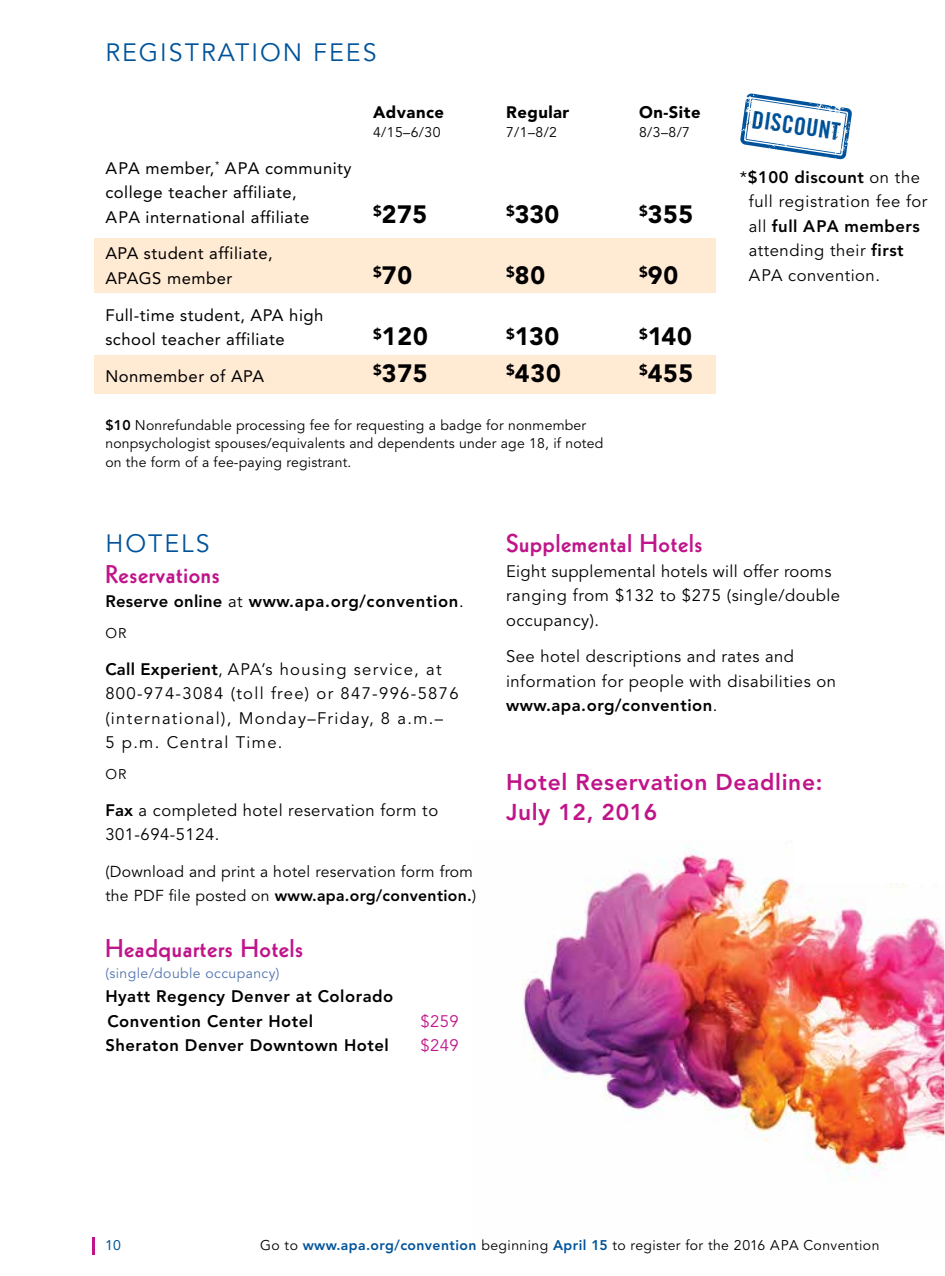
<style>
.page{position:relative;width:945px;height:1276px;background:#fff}
.page>*{position:absolute;margin:0;border:0;box-sizing:border-box;transform-origin:0 0}
.t1{font:800 24.85px "Kabel";letter-spacing:.03em;color:#c0158a}
.t2{font:900 24.85px "Avenir LT Std";letter-spacing:.025em;color:#000}
.t3{font:24.85px "Avenir LT Std";letter-spacing:.08em;color:#00539b}
.t4{font:24.15px "Trade Gothic LT Std Bd Cn 20";color:#00539b}
.t5{font:800 22.75px/29.8px "Avenir LT Std";letter-spacing:.03em;color:#c0158a}
.t6{font:16.62px/24.5px "Avenir LT Std";letter-spacing:.03em;color:#000}
.t7{font:16.62px/24.5px "Avenir LT Std";letter-spacing:.03em;color:#000}
.t8{font:16.62px/24.5px "Avenir LT Std";letter-spacing:.08em;color:#000}
.t9{font:800 16.62px/24.5px "Avenir LT Std";letter-spacing:.03em;color:#000}
.t10{font:900 16.62px "Avenir LT Std";letter-spacing:.03em;color:#000}
.t11{font:16.62px "Avenir LT Std";letter-spacing:.03em;color:#c0158a}
.t12{font:15.75px/24.5px "Avenir LT Std";letter-spacing:.02em;color:#000}
.t13{font:14px/18.4px "Avenir LT Std";letter-spacing:.015em;color:#000}
.t14{font:14px "Avenir LT Std";letter-spacing:.03em;color:#5174b1}
.t15{font:14px "Avenir LT Std";color:#00539b}
.s1{font-weight:800}
.s2{font-weight:400}
.s3{font-weight:800;color:#00539b}
</style>
<div class="page">
<svg style="left:740px;top:93px;width:112px;height:67px"></svg>
<div style="left:94px;top:239px;width:621px;height:54px;background:#ffead4"></div>
<div style="left:94px;top:356px;width:621px;height:38px;background:#ffead4"></div>
<svg style="left:93px;top:1237px;width:2px;height:17px"></svg>
<img style="left:522px;top:841px;width:422px;height:340px">
<h1 class="t3" style="left:105px;top:38px;width:273px">REGISTRATION FEES</h1>
<p class="t7" style="left:105px;top:156px;width:248px">APA member,<sup>*</sup> APA community college teacher affiliate,<br>APA international affiliate</p>
<p class="t7" style="left:105px;top:241px;width:169px">APA student affiliate,<br>APAGS member</p>
<p class="t7" style="left:105px;top:303px;width:220px">Full-time student, APA high school teacher affiliate</p>
<p class="t10" style="left:373px;top:103px;width:73px">Advance</p>
<p class="t10" style="left:506px;top:103px;width:65px">Regular</p>
<p class="t10" style="left:639px;top:103px;width:63px">On-Site</p>
<p class="t13" style="left:373px;top:123px;width:69px">4/15–6/30</p>
<p class="t13" style="left:506px;top:123px;width:53px">7/1–8/2</p>
<p class="t13" style="left:639px;top:123px;width:53px">8/3–8/7</p>
<h1 class="t2" style="left:373px;top:199px;width:56px"><sup>$</sup>275</h1>
<h1 class="t2" style="left:506px;top:199px;width:55px"><sup>$</sup>330</h1>
<h1 class="t2" style="left:639px;top:199px;width:56px"><sup>$</sup>355</h1>
<h1 class="t2" style="left:373px;top:260px;width:41px"><sup>$</sup>70</h1>
<h1 class="t2" style="left:506px;top:260px;width:41px"><sup>$</sup>80</h1>
<h1 class="t2" style="left:639px;top:260px;width:41px"><sup>$</sup>90</h1>
<h1 class="t2" style="left:373px;top:321px;width:56px"><sup>$</sup>120</h1>
<h1 class="t2" style="left:506px;top:321px;width:55px"><sup>$</sup>130</h1>
<h1 class="t2" style="left:639px;top:321px;width:54px"><sup>$</sup>140</h1>
<p class="t7" style="left:105px;top:364px;width:160px">Nonmember of APA</p>
<h1 class="t2" style="left:373px;top:358px;width:56px"><sup>$</sup>375</h1>
<h1 class="t2" style="left:506px;top:358px;width:56px"><sup>$</sup>430</h1>
<h1 class="t2" style="left:639px;top:358px;width:56px"><sup>$</sup>455</h1>
<p class="t13" style="left:105px;top:416px;width:499px"><span class="s1">$10</span> Nonrefundable processing fee for requesting a badge for nonmember nonpsychologist spouses/equivalents and dependents under age 18, if noted on the form of a fee-paying registrant.</p>
<h2 class="t4" style="left:754px;top:105px;width:90px;rotate:8deg">DISCOUNT</h2>
<p class="t6" style="left:749px;top:165px;width:180px;text-indent:-9px">*<span class="s1">$100 discount</span> on the full registration fee for all <span class="s1">full APA members </span>attending their <span class="s1">first<br></span>APA convention.</p>
<h1 class="t3" style="left:105px;top:529px;width:106px">HOTELS</h1>
<h1 class="t1" style="left:105px;top:560px;width:116px">Reservations</h1>
<p class="t9" style="left:105px;top:589px;width:360px">Reserve online <span class="s2">at</span> www.apa.org/convention<span class="s2">.</span></p>
<p class="t13" style="left:105px;top:624px;width:23px">OR</p>
<p class="t8" style="left:105px;top:657px;width:355px"><span class="s1">Call Experient</span>, APA’s housing service, at 800-974-3084 (toll free) or 847-996-5876 (international), Monday–Friday, 8 a.m.–<br>5 p.m. Central Time.</p>
<p class="t13" style="left:105px;top:765px;width:23px">OR</p>
<p class="t6" style="left:105px;top:798px;width:334px"><span class="s1">Fax</span> a completed hotel reservation form to<br>301-694-5124.</p>
<p class="t12" style="left:105px;top:860px;width:372px">(Download and print a hotel reservation form from the PDF file posted on <span class="s1">www.apa.org/convention.</span>)</p>
<h1 class="t1" style="left:105px;top:933px;width:199px">Headquarters Hotels</h1>
<p class="t14" style="left:105px;top:964px;width:176px">(single/double occupancy)</p>
<p class="t9" style="left:105px;top:984px;width:289px">Hyatt Regency Denver at Colorado<br>Convention Center Hotel</p>
<p class="t11" style="left:420px;top:1011px;width:40px">$259</p>
<p class="t9" style="left:105px;top:1033px;width:285px">Sheraton Denver Downtown Hotel</p>
<p class="t11" style="left:420px;top:1036px;width:40px">$249</p>
<h1 class="t1" style="left:506px;top:529px;width:198px">Supplemental Hotels</h1>
<p class="t6" style="left:506px;top:559px;width:336px">Eight supplemental hotels will offer rooms ranging from $132 to $275 (single/double occupancy).</p>
<p class="t6" style="left:506px;top:645px;width:331px">See hotel descriptions and rates and information for people with disabilities on <span class="s1">www.apa.org/convention</span>.</p>
<h3 class="t5" style="left:506px;top:767px;width:318px">Hotel Reservation Deadline:<br>July 12, 2016</h3>
<p class="t15" style="left:105px;top:1237px;width:17px">10</p>
<p class="t13" style="left:260px;top:1236px;width:621px">Go to <span class="s3">www.apa.org/convention</span> beginning <span class="s3">April 15</span> to register for the 2016 APA Convention</p>
</div>
